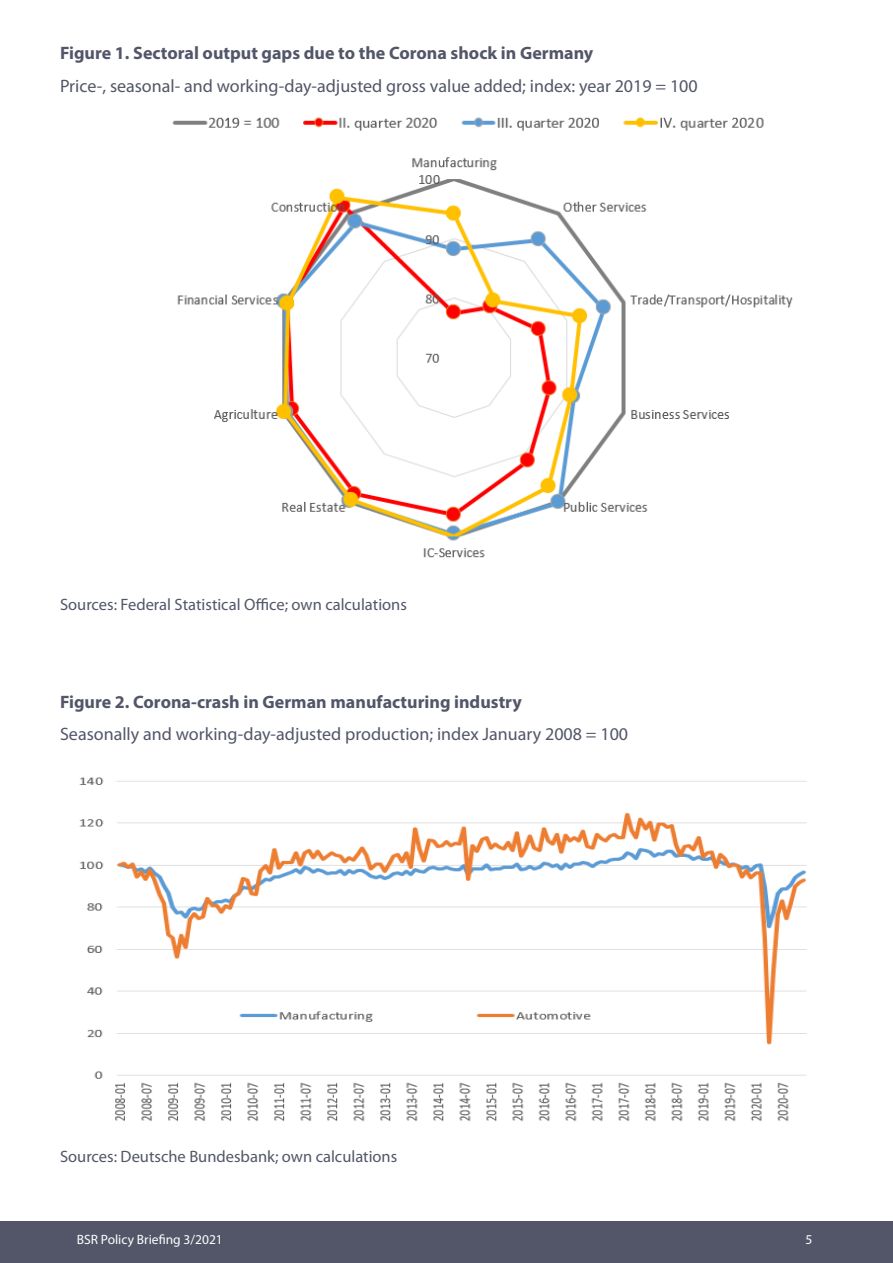
<style>
.page{position:relative;width:893px;height:1263px;background:#fff}
.page>*{position:absolute;margin:0;border:0;box-sizing:border-box;transform-origin:0 0}
.t1{font:18px "Myriad Pro";color:#525668}
.t2{font:700 18px "Myriad Pro";color:#525668}
.t3{font:16.5px "Myriad Pro";color:#525668}
.t4{font:13.5px "Myriad Pro";color:#fff}
</style>
<div class="page">
<div style="left:0;top:1221px;width:893px;height:42px;background:#525668"></div>
<img style="left:172px;top:116px;width:621px;height:442px">
<img style="left:79px;top:777px;width:728px;height:345px">
<p class="t2" style="left:60px;top:41px;width:535px">Figure 1. Sectoral output gaps due to the Corona shock in Germany</p>
<p class="t1" style="left:60px;top:76px;width:639px">Price-, seasonal- and working-day-adjusted gross value added; index: year 2019 = 100</p>
<p class="t3" style="left:60px;top:595px;width:348px">Sources: Federal Statistical Office; own calculations</p>
<p class="t2" style="left:60px;top:690px;width:463px">Figure 2. Corona-crash in German manufacturing industry</p>
<p class="t1" style="left:60px;top:725px;width:570px">Seasonally and working-day-adjusted production; index January 2008 = 100</p>
<p class="t3" style="left:60px;top:1147px;width:339px">Sources: Deutsche Bundesbank; own calculations</p>
<p class="t4" style="left:77px;top:1232px;width:148px">BSR Policy Briefing 3/2021</p>
<p class="t4" style="left:805px;top:1232px;width:8px">5</p>
</div>
